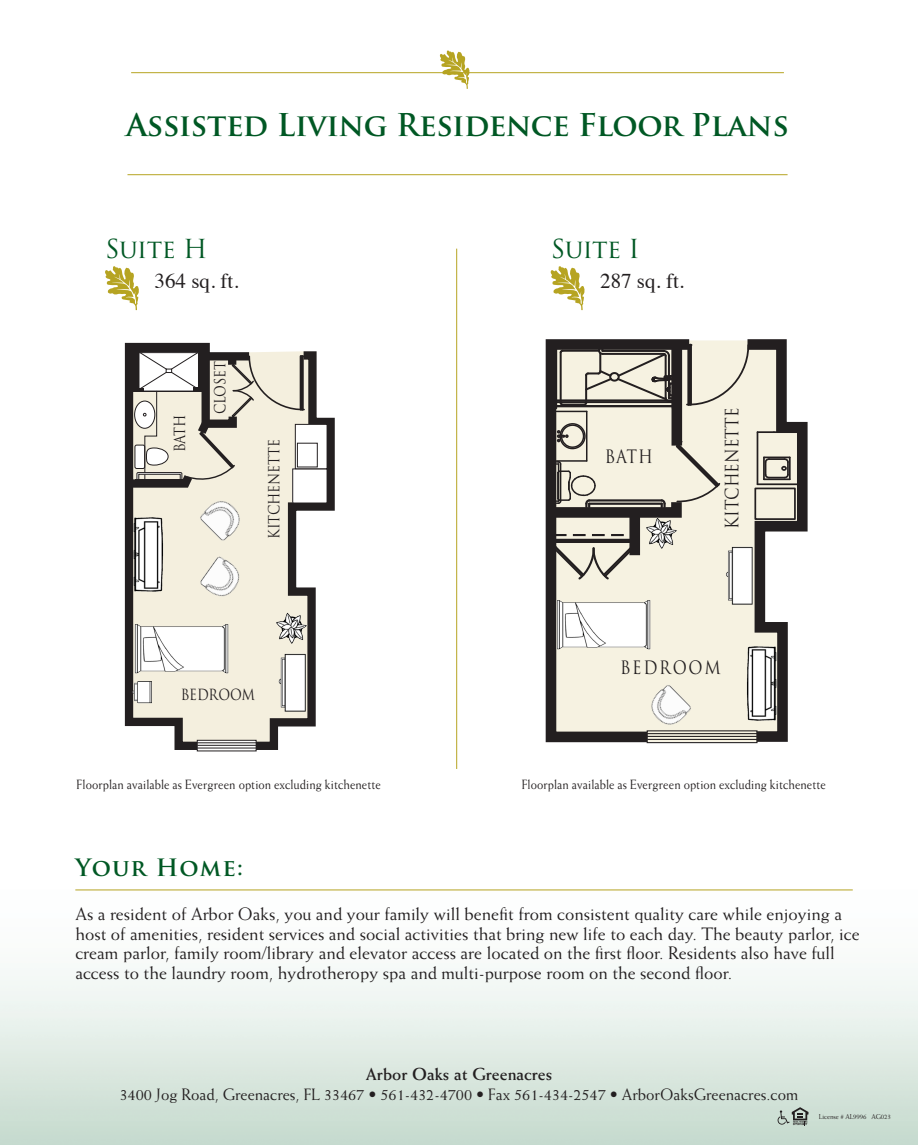
<style>
.page{position:relative;width:918px;height:1145px;background:#fff}
.page>*{position:absolute;margin:0;border:0;box-sizing:border-box;transform-origin:0 0}
.t1{font:700 30.6px "Trajan Pro";letter-spacing:-.01em;color:#005824}
.t2{font:25.5px "Trajan Pro";letter-spacing:-.02em;color:#005824}
.Titles{font:700 23.25px "Trajan Pro";letter-spacing:.04em;color:#005824}
.Number{font:21px "Times";color:#231f20}
.t3{font:18px/19.5px "Weiss";color:#231f20}
.t4{font:18px "Trajan Pro";letter-spacing:.005em;color:#231f20;scale:.86 1}
.t5{font:18px "Trajan Pro";letter-spacing:.105em;color:#231f20;scale:.86 1}
.Items_No_Indent{font:700 17.55px "Weiss";color:#231f20}
.Items_No_Indent-2{font:16.5px "Weiss";color:#231f20}
.FURNITURE_LABEL{font:15px "Trajan Pro";letter-spacing:-.01em;color:#231f20;scale:.86 1}
.t6{font:13.5px "Weiss";letter-spacing:.01em;color:#231f20;scale:.9 1}
.t7{font:7.05px "Weiss";letter-spacing:-.01em;color:#231f20;scale:.96 1}
</style>
<div class="page">
<img style="left:0;top:711px;width:918px;height:434px">
<hr style="left:456px;top:249px;width:1px;height:520px;background:#b6a422">
<hr style="left:128px;top:174px;width:660px;height:1px;background:#b6a422">
<hr style="left:131px;top:72px;width:653px;height:1px;background:#b6a422">
<svg style="left:440px;top:50px;width:29px;height:39px"></svg>
<hr style="left:75px;top:889px;width:778px;height:1px;background:#b6a422">
<svg style="left:778px;top:1107px;width:30px;height:18px"></svg>
<svg style="left:542px;top:339px;width:271px;height:408px;background:#cbc7bc"></svg>
<div style="left:647px;top:730px;width:111px;height:13px;border:1px solid #231f20"></div>
<hr style="left:647px;top:733px;width:110px;height:1px;background:#231f20">
<hr style="left:647px;top:736px;width:110px;height:1px;background:#231f20">
<hr style="left:647px;top:739px;width:110px;height:1px;background:#231f20">
<img style="left:745px;top:641px;width:36px;height:86px">
<img style="left:716px;top:535px;width:48px;height:78px">
<img style="left:641px;top:517px;width:39px;height:36px">
<img style="left:553px;top:597px;width:100px;height:55px">
<img style="left:638px;top:674px;width:63px;height:63px">
<svg style="left:105px;top:266px;width:34px;height:44px"></svg>
<svg style="left:551px;top:266px;width:34px;height:44px"></svg>
<svg style="left:121px;top:351px;width:215px;height:403px"></svg>
<svg style="left:199px;top:743px;width:56px;height:5px"></svg>
<div style="left:197px;top:740px;width:60px;height:11px;border:1px solid #231f20"></div>
<hr style="left:197px;top:742px;width:59px;height:1px;background:#231f20">
<hr style="left:197px;top:745px;width:59px;height:1px;background:#231f20">
<hr style="left:197px;top:748px;width:59px;height:1px;background:#231f20">
<div style="left:293px;top:469px;width:34px;height:34px;background:#fff"></div>
<div style="left:295px;top:424px;width:32px;height:45px;background:#fff"></div>
<div style="left:295px;top:424px;width:32px;height:45px;border:1px solid #231f20"></div>
<div style="left:297px;top:443px;width:21px;height:24px;border:1px solid #231f20"></div>
<svg style="left:122px;top:342px;width:185px;height:150px"></svg>
<div style="left:135px;top:479px;width:49px;height:6px;background:#231f20"></div>
<img style="left:270px;top:642px;width:49px;height:78px">
<img style="left:129px;top:511px;width:36px;height:86px">
<img style="left:189px;top:551px;width:62px;height:58px">
<img style="left:189px;top:488px;width:64px;height:63px">
<img style="left:271px;top:612px;width:39px;height:36px">
<img style="left:124px;top:669px;width:33px;height:35px">
<img style="left:130px;top:621px;width:101px;height:56px">
<p class="t1" style="left:126px;top:106px;width:664px">Assisted Living Residence Floor Plans</p>
<p class="t2" style="left:105px;top:233px;width:104px">Suite H</p>
<p class="Number" style="left:155px;top:262px;width:85px">364 sq. ft.</p>
<p class="FURNITURE_LABEL" style="left:170px;top:452px;width:45px;rotate:-90deg">BATH</p>
<p class="FURNITURE_LABEL" style="left:211px;top:414px;width:63px;rotate:-90deg">CLOSET</p>
<p class="FURNITURE_LABEL" style="left:265px;top:539px;width:117px;rotate:-90deg">KITCHENETTE</p>
<p class="FURNITURE_LABEL" style="left:181px;top:685px;width:88px">BEDROOM</p>
<p class="t6" style="left:77px;top:777px;width:340px">Floorplan available as Evergreen option excluding kitchenette</p>
<p class="t2" style="left:551px;top:233px;width:91px">Suite I</p>
<p class="Number" style="left:600px;top:262px;width:85px">287 sq. ft.</p>
<p class="t4" style="left:605px;top:445px;width:58px">BATH</p>
<p class="t4" style="left:721px;top:529px;width:142px;rotate:-90deg">KITCHENETTE</p>
<p class="t5" style="left:620px;top:656px;width:118px">BEDROOM</p>
<p class="t6" style="left:522px;top:777px;width:340px">Floorplan available as Evergreen option excluding kitchenette</p>
<p class="Titles" style="left:75px;top:853px;width:169px">Your Home:</p>
<p class="t3" style="left:75px;top:904px;width:786px">As a resident of Arbor Oaks, you and your family will benefit from consistent quality care while enjoying a host of amenities, resident services and social activities that bring new life to each day. The beauty parlor, ice cream parlor, family room/library and elevator access are located on the first floor. Residents also have full access to the laundry room, hydrotheropy spa and multi-purpose room on the second floor.</p>
<p class="Items_No_Indent" style="left:366px;top:1064px;width:188px">Arbor Oaks at Greenacres</p>
<p class="Items_No_Indent-2" style="left:120px;top:1084px;width:680px">3400 Jog Road, Greenacres, FL 33467 • 561-432-4700 • Fax 561-434-2547 • ArborOaksGreenacres.com</p>
<p class="t7" style="left:819px;top:1112px;width:77px">License # AL9996 AG023</p>
</div>
